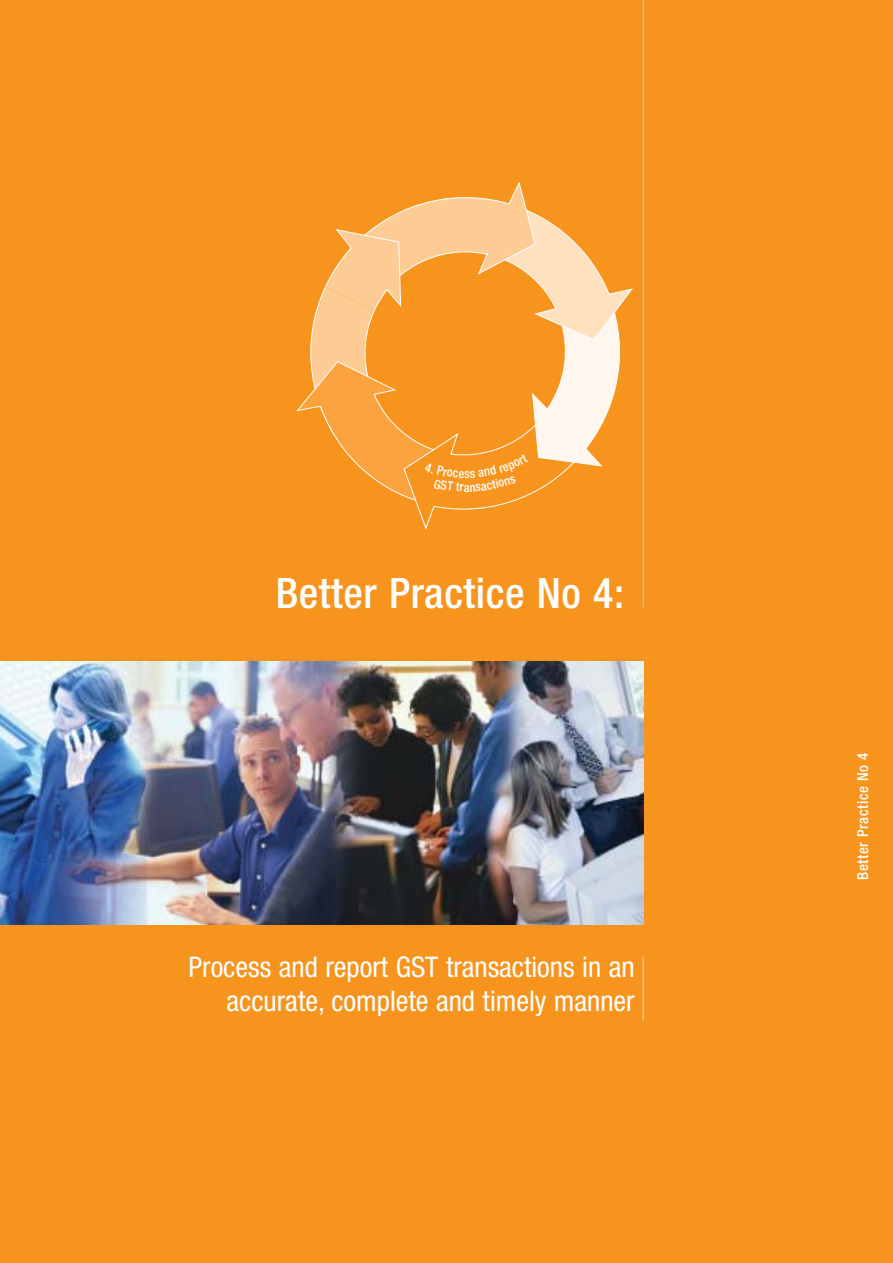
<style>
.page{position:relative;width:893px;height:1263px;background:#fff}
.page>*{position:absolute;margin:0;border:0;box-sizing:border-box;transform-origin:0 0}
.t1{font:500 condensed 42px "Helvetica Neue";letter-spacing:.015em;color:#fff}
.t2{font:condensed 28.5px/34.5px "Helvetica Neue";color:#fff;text-align:right}
.t3{font:500 condensed 15px "Helvetica Neue";letter-spacing:.04em;color:#fff}
.t4{font:500 condensed 12.6px "Helvetica Neue";color:#fff}
</style>
<div class="page">
<div style="left:0;top:0;width:892px;height:1263px;background:#f7941e"></div>
<hr style="left:642px;top:0;width:1px;height:607px;background:#cacccd">
<hr style="left:642px;top:957px;width:1px;height:63px;background:#dbdcdd">
<img style="left:0;top:661px;width:643px;height:264px">
<svg style="left:296px;top:181px;width:337px;height:349px"></svg>
<p class="t4" style="left:463px;top:483px;width:7px">a</p>
<h1 class="t1" style="left:276px;top:578px;width:350px">Better Practice No 4:</h1>
<p class="t2" style="left:188px;top:952px;width:447px">Process and report GST transactions in an accurate, complete and timely manner</p>
<p class="t3" style="left:857px;top:880px;width:129px;rotate:-90deg">Better Practice No 4</p>
</div>
